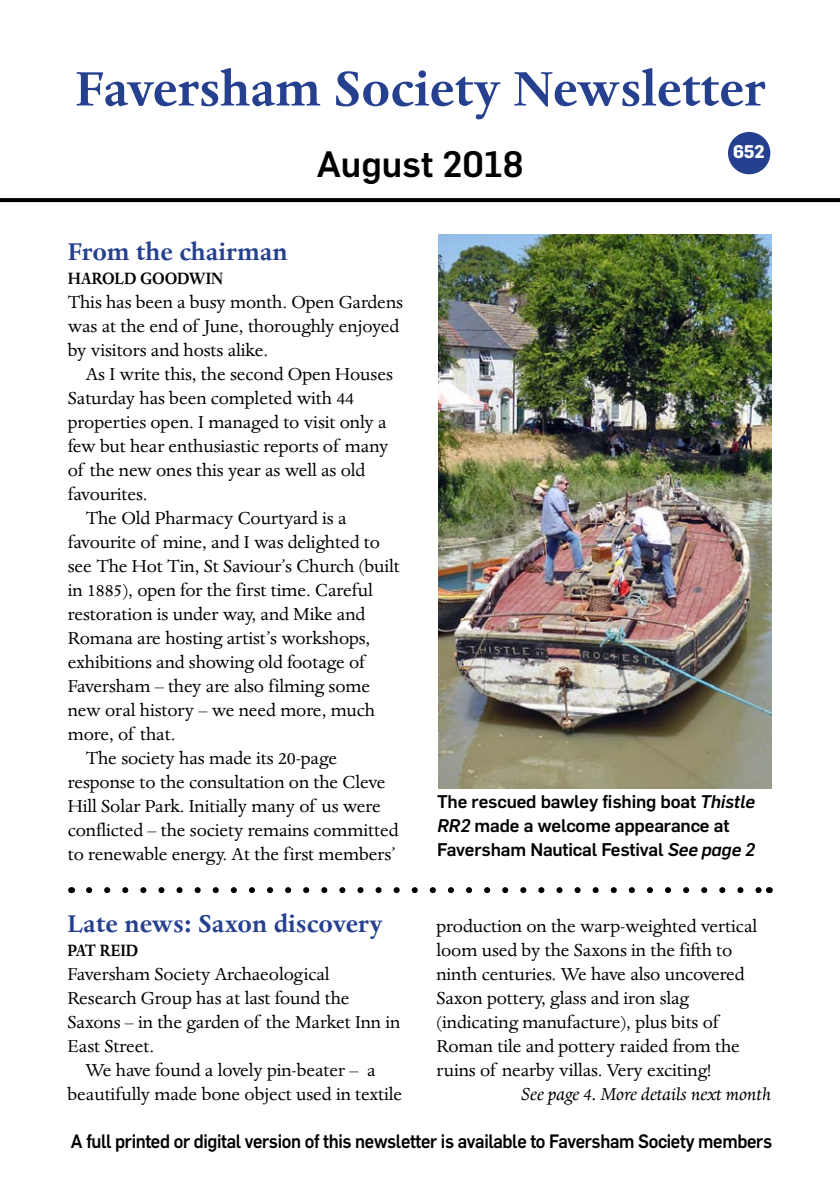
<style>
.page{position:relative;width:840px;height:1191px;background:#fff}
.page>*{position:absolute;margin:0;border:0;box-sizing:border-box;transform-origin:0 0}
.t1{font:700 56px "Dante";color:#25408f}
.t2{font:500 36px "Flama Stdr";color:#000}
.t3{font:700 28px "Dante";color:#25408f}
.t4{font:20px/24px "Dante";letter-spacing:-.005em;color:#000}
.t5{font:italic 700 20px "Dante";letter-spacing:-.01em;color:#000}
.t6{font:italic 20px "Dante";letter-spacing:-.005em;color:#000}
.t7{font:500 19px "Flama Stdr";letter-spacing:-.02em;color:#000;scale:.92 1}
.t8{font:700 19px "Dante";letter-spacing:-.01em;color:#000;scale:.9 1}
.t9{font:500 18px/24px "Flama Stdr";letter-spacing:-.01em;color:#000}
.t10{font:700 18px "Flama Stdr";color:#fff}
.s1{font-style:italic}
.s2{font-style:normal}
</style>
<div class="page">
<div style="left:726px;top:131px;width:44px;height:44px;background:#25408f;border-radius:50%"></div>
<div style="left:726px;top:130px;width:45px;height:46px;border:2px solid #fff;border-radius:50%"></div>
<svg style="left:0;top:198px;width:839px;height:4px;background:#060606"></svg>
<svg style="left:89px;top:887px;width:670px;height:6px"></svg>
<img style="left:438px;top:234px;width:333px;height:554px">
<h1 class="t1" style="left:75px;top:54px;width:691px">Faversham Society Newsletter</h1>
<p class="t10" style="left:732px;top:141px;width:33px">652</p>
<h2 class="t2" style="left:316px;top:143px;width:208px">August 2018</h2>
<h3 class="t3" style="left:68px;top:234px;width:221px">From the chairman</h3>
<p class="t8" style="left:68px;top:267px;width:171px">Harold Goodwin</p>
<p class="t4" style="left:68px;top:290px;width:336px">This has been a busy month. Open Gardens was at the end of June, thoroughly enjoyed by visitors and hosts alike.</p>
<p class="t4" style="left:86px;top:362px;width:308px">As I write this, the second Open Houses</p>
<p class="t4" style="left:68px;top:386px;width:288px">Saturday has been completed with 44</p>
<p class="t4" style="left:68px;top:410px;width:320px">properties open. I managed to visit only a</p>
<p class="t4" style="left:68px;top:434px;width:322px">few but hear enthusiastic reports of many</p>
<p class="t4" style="left:68px;top:458px;width:299px">of the new ones this year as well as old</p>
<p class="t4" style="left:68px;top:482px;width:81px">favourites.</p>
<p class="t4" style="left:86px;top:506px;width:262px">The Old Pharmacy Courtyard is a</p>
<p class="t4" style="left:68px;top:530px;width:313px">favourite of mine, and I was delighted to</p>
<p class="t4" style="left:68px;top:554px;width:333px">see The Hot Tin, St Saviour’s Church (built</p>
<p class="t4" style="left:68px;top:578px;width:306px">in 1885), open for the first time. Careful</p>
<p class="t4" style="left:68px;top:602px;width:299px">restoration is under way, and Mike and</p>
<p class="t4" style="left:68px;top:626px;width:304px">Romana are hosting artist’s workshops,</p>
<p class="t4" style="left:68px;top:650px;width:298px">exhibitions and showing old footage of</p>
<p class="t4" style="left:68px;top:674px;width:304px">Faversham – they are also filming some</p>
<p class="t4" style="left:68px;top:698px;width:308px">new oral history – we need more, much</p>
<p class="t4" style="left:68px;top:722px;width:109px">more, of that.</p>
<p class="t4" style="left:86px;top:746px;width:252px">The society has made its 20-page</p>
<p class="t4" style="left:68px;top:770px;width:319px">response to the consultation on the Cleve</p>
<p class="t4" style="left:68px;top:794px;width:314px">Hill Solar Park. Initially many of us were</p>
<p class="t4" style="left:68px;top:818px;width:332px">conflicted – the society remains committed</p>
<p class="t4" style="left:68px;top:842px;width:329px">to renewable energy. At the first members’</p>
<h3 class="t3" style="left:67px;top:906px;width:316px">Late news: Saxon discovery</h3>
<p class="t8" style="left:67px;top:939px;width:80px">pat reid</p>
<p class="t4" style="left:67px;top:962px;width:334px">Faversham Society Archaeological<br>Research Group has at last found the<br>Saxons – in the garden of the Market Inn in<br>East Street.</p>
<p class="t4" style="left:67px;top:1058px;width:336px;text-align:center">We have found a lovely pin-beater – a beautifully made bone object used in textile</p>
<p class="t9" style="left:437px;top:789px;width:319px">The rescued bawley fishing boat <span class="s1">Thistle<br>RR2</span> made a welcome appearance at<br>Faversham Nautical Festival <span class="s1">See page 2</span></p>
<p class="t4" style="left:436px;top:914px;width:322px">production on the warp-weighted vertical loom used by the Saxons in the fifth to ninth centuries. We have also uncovered Saxon pottery, glass and iron slag (indicating manufacture), plus bits of Roman tile and pottery raided from the ruins of nearby villas. Very exciting!</p>
<p class="t6" style="left:520px;top:1082px;width:252px">See page 4. More details next month</p>
<p class="t5" style="left:68px;top:1130px;width:327px">Faversham Society Newsletter <span class="s2">|</span> August 2018</p>
<p class="t5" style="left:762px;top:1130px;width:10px">1</p>
<p class="t7" style="left:71px;top:1130px;width:763px">A full printed or digital version of this newsletter is available to Faversham Society members</p>
</div>
